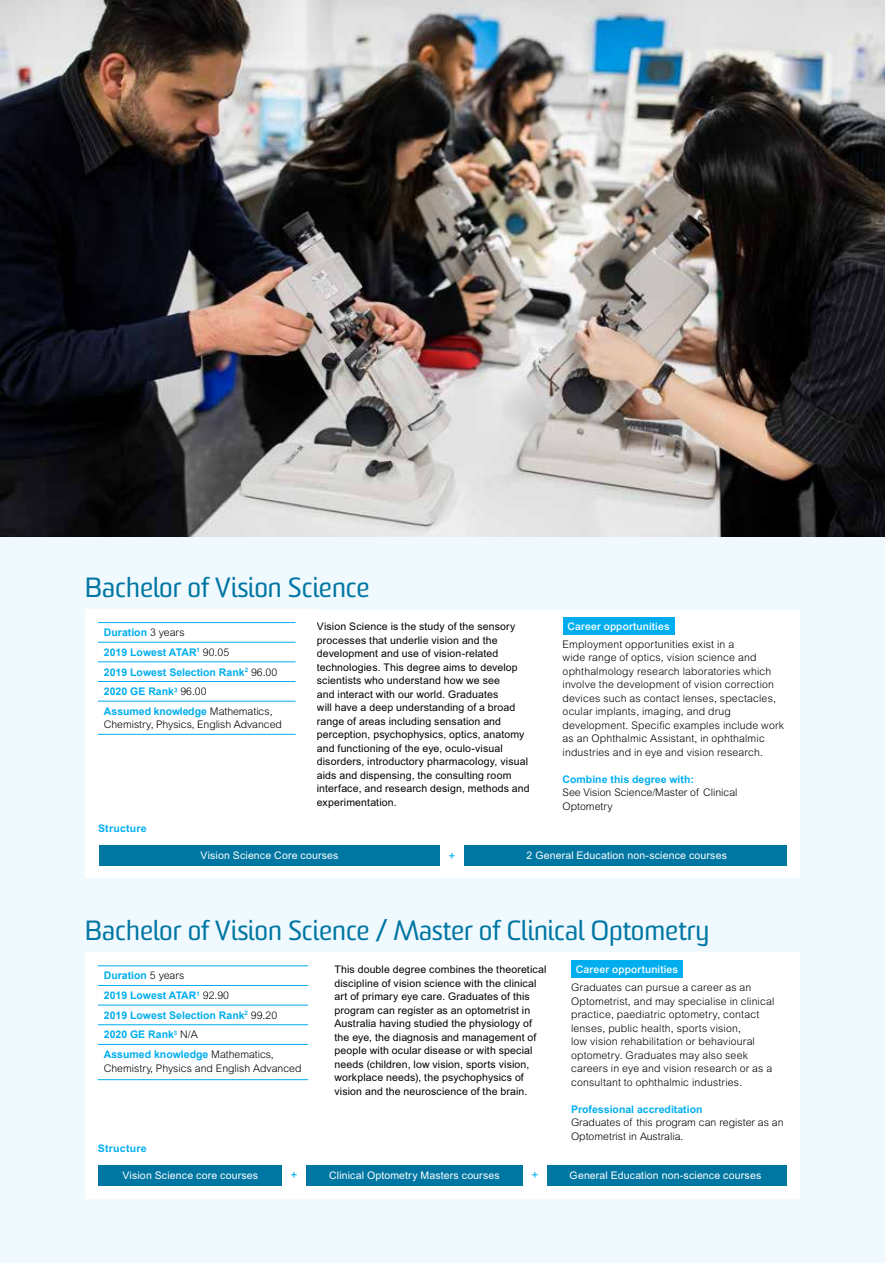
<style>
.page{position:relative;width:885px;height:1263px;background:#fff}
.page>*{position:absolute;margin:0;border:0;box-sizing:border-box;transform-origin:0 0}
.t1{font:27px "Sommet";color:#0076a3}
.t2{font:12px "Arial MT Std";color:#00aeef}
.t3{font:10.5px/13.5px "Arial MT Std";letter-spacing:.015em;color:#000}
.t4{font:300 10.5px/13.5px "Arial MT Std";letter-spacing:.015em;color:#000}
.t5{font:700 10.5px/19.6px "Arial";color:#00aeef}
.t6{font:10.5px "Arial MT Std";letter-spacing:.015em;color:#fff}
.t7{font:700 10.5px "Arial MT Std";color:#00aeef}
.t8{font:500 10.5px "Arial MT Std";letter-spacing:.02em;color:#fff}
.t9{font:300 10.5px "Arial MT Std";letter-spacing:-.005em;color:#000}
.t10{font:700 10.5px "Arial MT Std";letter-spacing:.02em;color:#00aeef}
.s1{font-family:"Arial MT Std";font-weight:300;color:#000}
</style>
<div class="page">
<div style="left:0;top:0;width:884px;height:1263px;background:#eff9fe"></div>
<div style="left:85px;top:1123px;width:714px;height:76px;background:#fff"></div>
<div style="left:98px;top:1165px;width:184px;height:21px;background:#0076a3"></div>
<div style="left:305px;top:1165px;width:218px;height:21px;background:#0076a3"></div>
<div style="left:544px;top:1165px;width:242px;height:21px;background:#0076a3"></div>
<div style="left:523px;top:1164px;width:23px;height:22px;background:#fff"></div>
<div style="left:85px;top:814px;width:714px;height:63px;background:#fff"></div>
<img style="left:0;top:0;width:884px;height:537px">
<div style="left:317px;top:610px;width:482px;height:214px;background:#fff"></div>
<div style="left:562px;top:618px;width:112px;height:17px;background:#00aeef"></div>
<div style="left:85px;top:953px;width:714px;height:187px;background:#fff"></div>
<hr style="left:98px;top:965px;width:210px;height:1px;background:#00aeef">
<hr style="left:98px;top:985px;width:210px;height:1px;background:#00aeef">
<hr style="left:98px;top:1005px;width:210px;height:1px;background:#00aeef">
<hr style="left:98px;top:1024px;width:210px;height:1px;background:#00aeef">
<hr style="left:98px;top:1044px;width:210px;height:1px;background:#00aeef">
<hr style="left:98px;top:1079px;width:210px;height:1px;background:#00aeef">
<div style="left:571px;top:961px;width:112px;height:17px;background:#00aeef"></div>
<div style="left:85px;top:610px;width:232px;height:208px;background:#fff"></div>
<hr style="left:98px;top:622px;width:197px;height:1px;background:#00aeef">
<hr style="left:98px;top:642px;width:197px;height:1px;background:#00aeef">
<hr style="left:98px;top:662px;width:197px;height:1px;background:#00aeef">
<hr style="left:98px;top:681px;width:197px;height:1px;background:#00aeef">
<hr style="left:98px;top:701px;width:197px;height:1px;background:#00aeef">
<hr style="left:98px;top:734px;width:197px;height:1px;background:#00aeef">
<div style="left:99px;top:845px;width:341px;height:20px;background:#0076a3"></div>
<div style="left:463px;top:845px;width:324px;height:20px;background:#0076a3"></div>
<h1 class="t1" style="left:85px;top:571px;width:286px">Bachelor of Vision Science</h1>
<p class="t5" style="left:104px;top:623px;width:175px">Duration <span class="s1">3 years<br></span>2019 Lowest ATAR<sup>1</sup> <span class="s1">90.05<br></span>2019 Lowest Selection Rank<sup>2</sup> <span class="s1">96.00<br></span>2020 GE Rank<sup>3</sup> <span class="s1">96.00<br></span>Assumed knowledge <span class="s1">Mathematics,</span></p>
<p class="t9" style="left:104px;top:719px;width:179px">Chemistry, Physics, English Advanced</p>
<p class="t10" style="left:98px;top:822px;width:50px">Structure</p>
<p class="t3" style="left:317px;top:619px;width:214px">Vision Science is the study of the sensory processes that underlie vision and the development and use of vision-related technologies. This degree aims to develop scientists who understand how we see<br>and interact with our world. Graduates<br>will have a deep understanding of a broad range of areas including sensation and perception, psychophysics, optics, anatomy and functioning of the eye, oculo-visual disorders, introductory pharmacology, visual aids and dispensing, the consulting room interface, and research design, methods and experimentation.</p>
<p class="t8" style="left:567px;top:620px;width:104px">Career opportunities</p>
<p class="t4" style="left:562px;top:637px;width:223px">Employment opportunities exist in a<br>wide range of optics, vision science and ophthalmology research laboratories which involve the development of vision correction devices such as contact lenses, spectacles, ocular implants, imaging, and drug development. Specific examples include work as an Ophthalmic Assistant, in ophthalmic industries and in eye and vision research.</p>
<p class="t7" style="left:562px;top:773px;width:133px">Combine this degree with:</p>
<p class="t4" style="left:562px;top:786px;width:176px">See Vision Science/Master of Clinical<br>Optometry</p>
<p class="t6" style="left:200px;top:849px;width:139px">Vision Science Core courses</p>
<p class="t2" style="left:448px;top:849px;width:9px">+</p>
<p class="t6" style="left:526px;top:849px;width:202px">2 General Education non-science courses</p>
<h1 class="t1" style="left:85px;top:914px;width:625px">Bachelor of Vision Science / Master of Clinical Optometry</h1>
<p class="t5" style="left:104px;top:966px;width:175px">Duration <span class="s1">5 years<br></span>2019 Lowest ATAR<sup>1</sup> <span class="s1">92.90<br></span>2019 Lowest Selection Rank<sup>2</sup> <span class="s1">99.20<br></span>2020 GE Rank<sup>3</sup> <span class="s1">N/A<br></span>Assumed knowledge <span class="s1">Mathematics,</span></p>
<p class="t4" style="left:104px;top:1061px;width:199px">Chemistry, Physics and English Advanced</p>
<p class="t3" style="left:334px;top:963px;width:213px">This double degree combines the theoretical discipline of vision science with the clinical art of primary eye care. Graduates of this program can register as an optometrist in Australia having studied the physiology of the eye, the diagnosis and management of people with ocular disease or with special needs (children, low vision, sports vision, workplace needs), the psychophysics of vision and the neuroscience of the brain.</p>
<p class="t8" style="left:576px;top:963px;width:104px">Career opportunities</p>
<p class="t4" style="left:571px;top:980px;width:205px">Graduates can pursue a career as an Optometrist, and may specialise in clinical practice, paediatric optometry, contact lenses, public health, sports vision,<br>low vision rehabilitation or behavioural optometry. Graduates may also seek careers in eye and vision research or as a consultant to ophthalmic industries.</p>
<p class="t7" style="left:571px;top:1103px;width:133px">Professional accreditation</p>
<p class="t4" style="left:571px;top:1115px;width:214px">Graduates of this program can register as an<br>Optometrist in Australia.</p>
<p class="t10" style="left:98px;top:1142px;width:50px">Structure</p>
<p class="t6" style="left:122px;top:1169px;width:137px">Vision Science core courses</p>
<p class="t2" style="left:290px;top:1168px;width:9px">+</p>
<p class="t6" style="left:329px;top:1169px;width:172px">Clinical Optometry Masters courses</p>
<p class="t2" style="left:531px;top:1168px;width:9px">+</p>
<p class="t6" style="left:569px;top:1169px;width:193px">General Education non-science courses</p>
</div>
